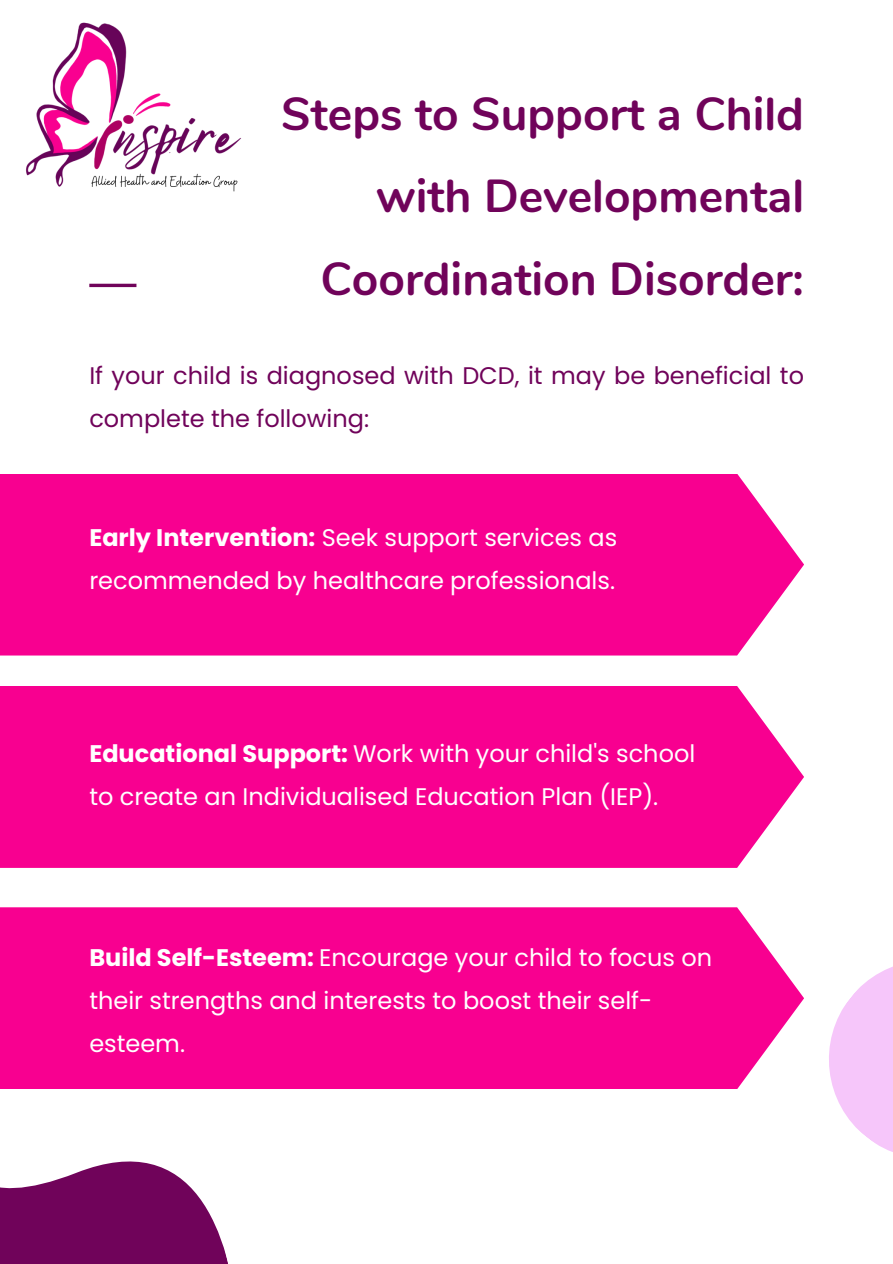
<style>
.page{position:relative;width:893px;height:1264px;background:#fff}
.page>*{position:absolute;margin:0;border:0;box-sizing:border-box;transform-origin:0 0}
.t1{font:700 46.2px/82.7px "Nunito";color:#70035a;text-align:right}
.t2{font:24px/42.8px "Poppins";color:#fff}
.t3{font:24px/42.8px "Poppins";color:#70035a}
.s1{font-weight:700}
</style>
<div class="page">
<img style="left:26px;top:22px;width:215px;height:170px">
<svg style="left:829px;top:967px;width:63px;height:185px"></svg>
<svg style="left:0;top:1161px;width:228px;height:102px;fill:#70035a"></svg>
<hr style="left:89px;top:284px;width:47px;height:3px;background:#70035a">
<div style="left:0;top:474px;width:803px;height:181px;background:#f80090"></div>
<div style="left:0;top:686px;width:803px;height:181px;background:#f80090"></div>
<div style="left:0;top:907px;width:803px;height:182px;background:#f80090"></div>
<h1 class="t1" style="left:281px;top:73px;width:524px">Steps to Support a Child with Developmental<br>Coordination Disorder:</h1>
<p class="t3" style="left:89px;top:354px;width:716px">If your child is diagnosed with DCD, it may be beneficial to complete the following:</p>
<p class="t2" style="left:89px;top:516px;width:529px"><span class="s1">Early Intervention:</span> Seek support services as recommended by healthcare professionals.</p>
<p class="t2" style="left:89px;top:732px;width:607px"><span class="s1">Educational Support:</span> Work with your child's school to create an Individualised Education Plan (IEP).</p>
<p class="t2" style="left:89px;top:936px;width:624px"><span class="s1">Build Self-Esteem:</span> Encourage your child to focus on their strengths and interests to boost their self&shy;esteem.</p>
</div>
